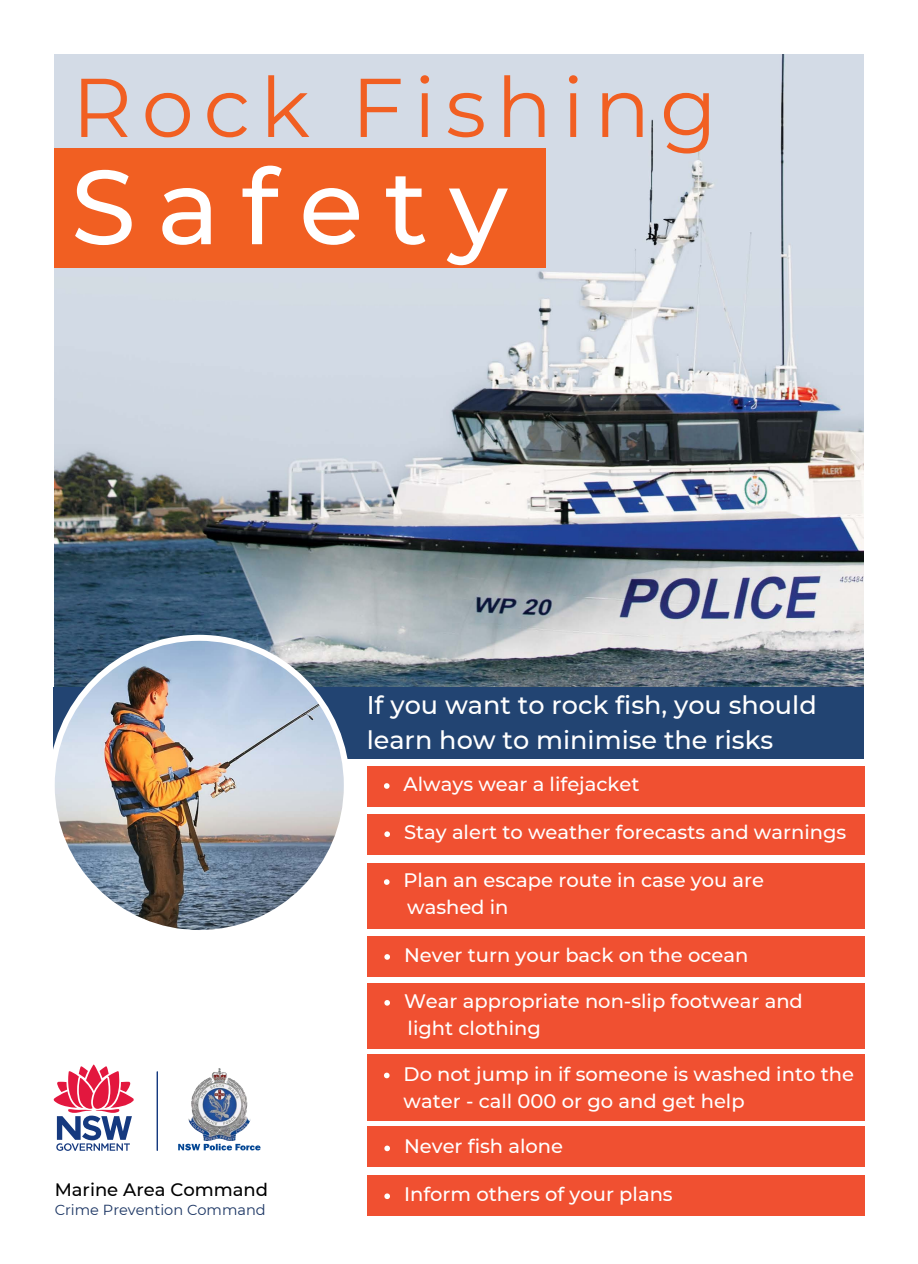
<style>
.page{position:relative;width:918px;height:1264px;background:#fff}
.page>*{position:absolute;margin:0;border:0;box-sizing:border-box;transform-origin:0 0}
.t1{font:500 105px "Montserrat";letter-spacing:.2em;color:#fff}
.t2{font:83.1px "Montserrat";letter-spacing:.115em;color:#f15f22}
.t3{font:500 25.5px/34.8px "Montserrat";color:#fff}
.t4{font:500 19.5px/27px "Montserrat";color:#fff}
.t5{font:500 18px "Montserrat";color:#000}
.t6{font:14.55px "Montserrat";color:#1c3664}
</style>
<div class="page">
<img style="left:54px;top:54px;width:810px;height:633px">
<div style="left:54px;top:687px;width:810px;height:71px;background:#224472"></div>
<svg style="left:178px;top:1143px;width:83px;height:7px"></svg>
<img style="left:188px;top:1068px;width:63px;height:72px">
<svg style="left:53px;top:1064px;width:81px;height:86px"></svg>
<svg style="left:157px;top:1071px;width:1px;height:79px"></svg>
<img style="left:53px;top:635px;width:297px;height:295px">
<div style="left:54px;top:148px;width:491px;height:120px;background:#f15f22"></div>
<div style="left:368px;top:766px;width:496px;height:40px;background:#f05031"></div>
<div style="left:368px;top:815px;width:496px;height:39px;background:#f05031"></div>
<div style="left:368px;top:863px;width:496px;height:65px;background:#f05031"></div>
<div style="left:368px;top:936px;width:496px;height:40px;background:#f05031"></div>
<div style="left:368px;top:983px;width:496px;height:65px;background:#f05031"></div>
<div style="left:368px;top:1054px;width:496px;height:65px;background:#f05031"></div>
<div style="left:368px;top:1126px;width:496px;height:40px;background:#f05031"></div>
<div style="left:368px;top:1175px;width:496px;height:40px;background:#f05031"></div>
<svg style="left:384px;top:783px;width:6px;height:5px"></svg>
<svg style="left:384px;top:831px;width:6px;height:6px"></svg>
<svg style="left:384px;top:879px;width:6px;height:5px"></svg>
<svg style="left:384px;top:954px;width:6px;height:5px"></svg>
<svg style="left:384px;top:1000px;width:6px;height:5px"></svg>
<svg style="left:384px;top:1072px;width:6px;height:6px"></svg>
<svg style="left:384px;top:1145px;width:6px;height:6px"></svg>
<svg style="left:384px;top:1193px;width:6px;height:5px"></svg>
<p class="t2" style="left:72px;top:56px;width:647px">Rock Fishing</p>
<p class="t1" style="left:71px;top:142px;width:438px">Safety</p>
<p class="t5" style="left:55px;top:1178px;width:215px">Marine Area Command</p>
<p class="t6" style="left:55px;top:1200px;width:213px">Crime Prevention Command</p>
<p class="t3" style="left:367px;top:687px;width:452px">If you want to rock fish, you should learn how to minimise the risks</p>
<p class="t4" style="left:404px;top:770px;width:238px">Always wear a lifejacket</p>
<p class="t4" style="left:404px;top:818px;width:444px">Stay alert to weather forecasts and warnings</p>
<p class="t4" style="left:404px;top:866px;width:362px">Plan an escape route in case you are</p>
<p class="t4" style="left:407px;top:893px;width:103px">washed in</p>
<p class="t4" style="left:404px;top:941px;width:346px">Never turn your back on the ocean</p>
<p class="t4" style="left:404px;top:987px;width:400px">Wear appropriate non-slip footwear and</p>
<p class="t4" style="left:408px;top:1014px;width:135px">light clothing</p>
<p class="t4" style="left:404px;top:1060px;width:452px">Do not jump in if someone is washed into the water - call 000 or go and get help</p>
<p class="t4" style="left:404px;top:1132px;width:161px">Never fish alone</p>
<p class="t4" style="left:404px;top:1180px;width:270px">Inform others of your plans</p>
</div>
